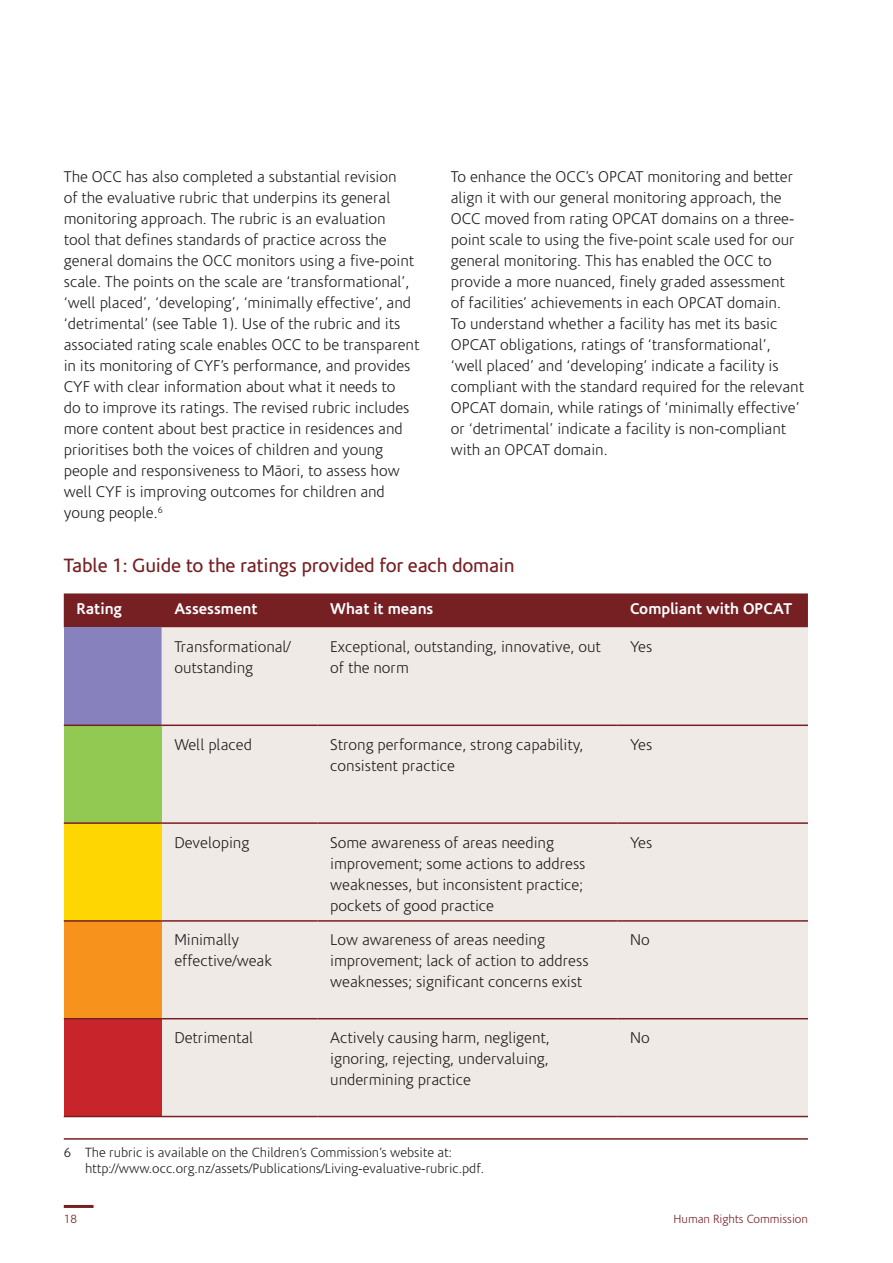
<style>
.page{position:relative;width:893px;height:1263px;background:#fff}
.page>*{position:absolute;margin:0;border:0;box-sizing:border-box;transform-origin:0 0}
.t1{font:19.5px "Coris Macron";letter-spacing:-.01em;color:#762023}
.t2{font:300 15.75px/21px "Coris Macron";color:#231f20}
.t3{font:700 15.75px "Coris Macron";color:#fff}
.t4{font:300 13.5px/16.2px "Coris Macron";color:#231f20}
.t5{font:300 12px "Coris Macron";color:#762023}
</style>
<div class="page">
<hr style="left:64px;top:1205px;width:30px;height:3px;background:#762023">
<div style="left:64px;top:593px;width:744px;height:34px;background:#762023"></div>
<div style="left:64px;top:627px;width:98px;height:98px;background:#8781bd"></div>
<div style="left:162px;top:627px;width:646px;height:489px;background:#f0eae6"></div>
<div style="left:64px;top:725px;width:98px;height:98px;background:#91c953"></div>
<div style="left:64px;top:823px;width:98px;height:98px;background:#fed702"></div>
<div style="left:64px;top:921px;width:98px;height:98px;background:#f7931d"></div>
<div style="left:64px;top:1019px;width:98px;height:97px;background:#c8242b"></div>
<hr style="left:162px;top:724px;width:155px;height:2px;background:#762023">
<hr style="left:317px;top:724px;width:300px;height:2px;background:#762023">
<hr style="left:617px;top:724px;width:191px;height:2px;background:#762023">
<hr style="left:64px;top:822px;width:98px;height:2px;background:#762023">
<hr style="left:162px;top:822px;width:155px;height:2px;background:#762023">
<hr style="left:317px;top:822px;width:300px;height:2px;background:#762023">
<hr style="left:617px;top:822px;width:191px;height:2px;background:#762023">
<hr style="left:162px;top:920px;width:155px;height:2px;background:#762023">
<hr style="left:317px;top:920px;width:300px;height:2px;background:#762023">
<hr style="left:617px;top:920px;width:191px;height:2px;background:#762023">
<hr style="left:64px;top:1018px;width:98px;height:1px;background:#762023">
<hr style="left:162px;top:1018px;width:155px;height:1px;background:#762023">
<hr style="left:317px;top:1018px;width:300px;height:1px;background:#762023">
<hr style="left:617px;top:1018px;width:191px;height:1px;background:#762023">
<hr style="left:64px;top:1116px;width:98px;height:1px;background:#762023">
<hr style="left:162px;top:1116px;width:155px;height:1px;background:#762023">
<hr style="left:317px;top:1116px;width:300px;height:1px;background:#762023">
<hr style="left:617px;top:1116px;width:191px;height:1px;background:#762023">
<hr style="left:64px;top:724px;width:98px;height:2px;background:#762023">
<hr style="left:64px;top:920px;width:98px;height:2px;background:#762023">
<hr style="left:64px;top:1138px;width:744px;height:2px;background:#762023">
<p class="t2" style="left:64px;top:167px;width:357px">The OCC has also completed a substantial revision<br>of the evaluative rubric that underpins its general monitoring approach. The rubric is an evaluation<br>tool that defines standards of practice across the general domains the OCC monitors using a five-point scale. The points on the scale are ‘transformational’, ‘well placed’, ‘developing’, ‘minimally effective’, and ‘detrimental’ (see Table 1). Use of the rubric and its associated rating scale enables OCC to be transparent in its monitoring of CYF’s performance, and provides CYF with clear information about what it needs to<br>do to improve its ratings. The revised rubric includes more content about best practice in residences and prioritises both the voices of children and young people and responsiveness to Mäori, to assess how well CYF is improving outcomes for children and young people.<sup>6</sup></p>
<p class="t2" style="left:451px;top:167px;width:355px">To enhance the OCC’s OPCAT monitoring and better align it with our general monitoring approach, the OCC moved from rating OPCAT domains on a three&shy;point scale to using the five-point scale used for our general monitoring. This has enabled the OCC to provide a more nuanced, finely graded assessment<br>of facilities’ achievements in each OPCAT domain.<br>To understand whether a facility has met its basic OPCAT obligations, ratings of ‘transformational’, ‘well placed’ and ‘developing’ indicate a facility is compliant with the standard required for the relevant OPCAT domain, while ratings of ‘minimally effective’ or ‘detrimental’ indicate a facility is non-compliant with an OPCAT domain.</p>
<p class="t1" style="left:64px;top:554px;width:452px">Table 1: Guide to the ratings provided for each domain</p>
<p class="t3" style="left:77px;top:600px;width:47px">Rating</p>
<p class="t3" style="left:174px;top:600px;width:85px">Assessment</p>
<p class="t3" style="left:330px;top:600px;width:105px">What it means</p>
<p class="t3" style="left:630px;top:600px;width:163px">Compliant with OPCAT</p>
<p class="t2" style="left:174px;top:637px;width:118px">Transformational/ outstanding</p>
<p class="t2" style="left:330px;top:637px;width:272px">Exceptional, outstanding, innovative, out of the norm</p>
<p class="t2" style="left:630px;top:637px;width:24px">Yes</p>
<p class="t2" style="left:174px;top:734px;width:79px">Well placed</p>
<p class="t2" style="left:330px;top:734px;width:255px">Strong performance, strong capability, consistent practice</p>
<p class="t2" style="left:630px;top:734px;width:24px">Yes</p>
<p class="t2" style="left:174px;top:832px;width:76px">Developing</p>
<p class="t2" style="left:330px;top:832px;width:257px">Some awareness of areas needing improvement; some actions to address weaknesses, but inconsistent practice; pockets of good practice</p>
<p class="t2" style="left:630px;top:832px;width:24px">Yes</p>
<p class="t2" style="left:174px;top:930px;width:99px">Minimally effective/weak</p>
<p class="t2" style="left:330px;top:930px;width:260px">Low awareness of areas needing improvement; lack of action to address weaknesses; significant concerns exist</p>
<p class="t2" style="left:630px;top:930px;width:21px">No</p>
<p class="t2" style="left:174px;top:1028px;width:81px">Detrimental</p>
<p class="t2" style="left:330px;top:1028px;width:221px;text-align:justify">Actively causing harm, negligent, ignoring, rejecting, undervaluing, undermining practice</p>
<p class="t2" style="left:630px;top:1028px;width:21px">No</p>
<p class="t4" style="left:85px;top:1144px;width:401px;text-indent:-21px">6 The rubric is available on the Children’s Commission’s website at: http://www.occ.org.nz/assets/Publications/Living-evaluative-rubric.pdf.</p>
<p class="t5" style="left:64px;top:1213px;width:15px">18</p>
<p class="t5" style="left:673px;top:1213px;width:136px">Human Rights Commission</p>
</div>
